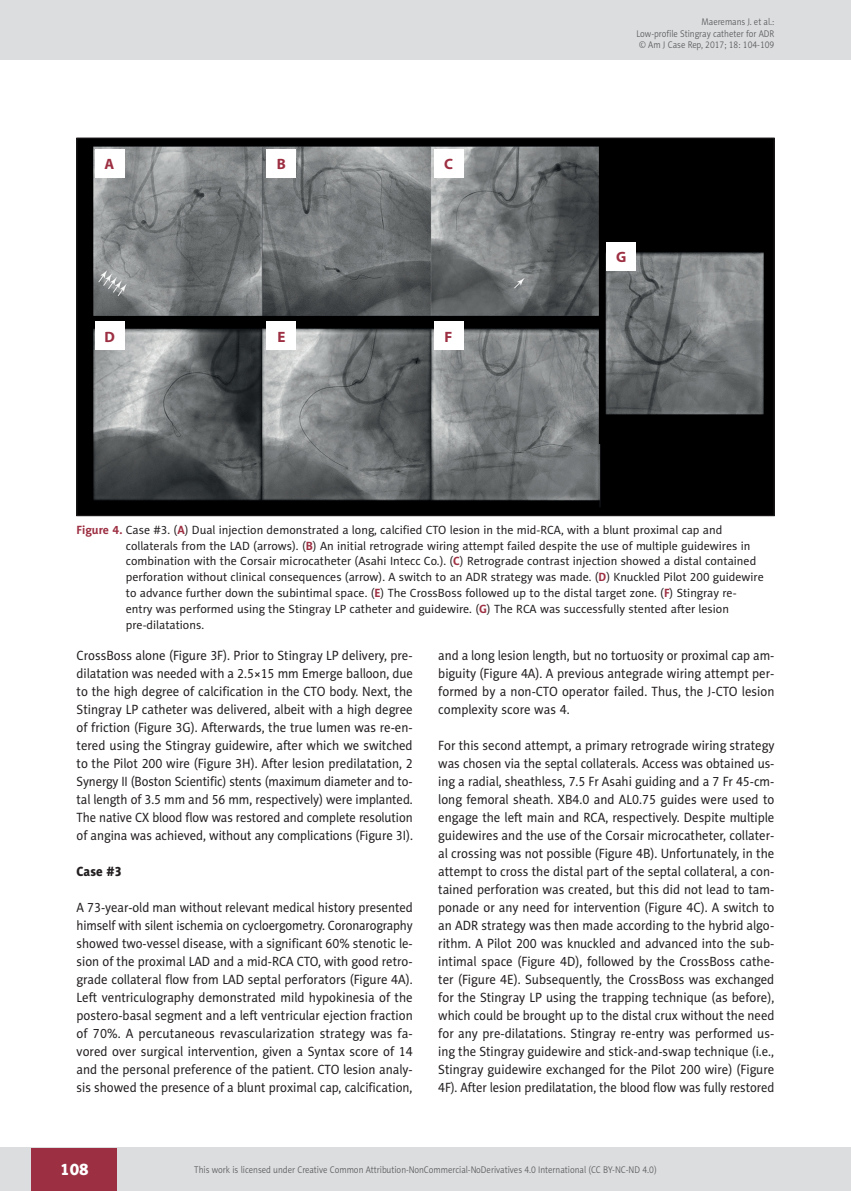
<style>
.page{position:relative;width:851px;height:1191px;background:#fff}
.page>*{position:absolute;margin:0;border:0;box-sizing:border-box;transform-origin:0 0}
.t1{font:16.5px "Naomi Sans EFN Heavy";color:#fff}
.t2{font:700 15px "Myriad Pro";color:#9d2f42}
.AJCR_Body{font:13.5px/18px "Naomi Sans EFN";letter-spacing:-.005em;color:#231f20;text-align:justify;scale:.95 1}
.AJCR_Body-2{font:13.5px/18px "Naomi Sans EFN";letter-spacing:-.005em;color:#231f20;text-align:justify;scale:.94 1}
.AJCR_Headline_2{font:13.5px "Naomi Sans EFN Heavy";color:#231f20;scale:.95 1}
.AJCR_Rycina_tytul{font:12px/15.8px "Naomi Sans EFN";color:#231f20}
.t3{font:9.75px/11.2px "Naomi Sans EFN Light";color:#57585a;text-align:justify;scale:.9 1}
.s1{font-weight:700;color:#9d2f42}
</style>
<div class="page">
<img style="left:79px;top:140px;width:693px;height:374px">
<div style="left:95px;top:150px;width:29px;height:28px;background:#fff"></div>
<div style="left:267px;top:322px;width:29px;height:28px;background:#fff"></div>
<div style="left:267px;top:150px;width:29px;height:28px;background:#fff"></div>
<div style="left:434px;top:322px;width:29px;height:28px;background:#fff"></div>
<div style="left:434px;top:150px;width:29px;height:28px;background:#fff"></div>
<div style="left:606px;top:242px;width:30px;height:28px;background:#fff"></div>
<div style="left:95px;top:322px;width:29px;height:28px;background:#fff"></div>
<div style="left:0;top:1148px;width:850px;height:43px;background:#dcdddf"></div>
<div style="left:32px;top:1147px;width:85px;height:43px;background:#9d2f42"></div>
<div style="left:0;top:0;width:850px;height:60px;background:#dcdddf"></div>
<hr style="left:850px;top:0;width:1px;height:60px;background:#dcdddf">
<p class="t2" style="left:105px;top:154px;width:11px">A</p>
<p class="t2" style="left:104px;top:327px;width:12px">D</p>
<p class="t2" style="left:277px;top:154px;width:11px">B</p>
<p class="t2" style="left:277px;top:327px;width:10px">E</p>
<p class="t2" style="left:444px;top:154px;width:10px">C</p>
<p class="t2" style="left:444px;top:327px;width:9px">F</p>
<p class="t3" style="left:636px;top:16px;width:155px;text-indent:65px">Maeremans J. et al.:<br>Low-profile Stingray catheter for ADR © Am J Case Rep, 2017; 18: 104-109</p>
<p class="t2" style="left:616px;top:247px;width:12px">G</p>
<p class="AJCR_Rycina_tytul" style="left:126px;top:522px;width:639px;text-indent:-49px"><span class="s1">Figure 4.</span> Case #3. (<span class="s1">A</span>) Dual injection demonstrated a long, calcified CTO lesion in the mid-RCA, with a blunt proximal cap and collaterals from the LAD (arrows). (<span class="s1">B</span>) An initial retrograde wiring attempt failed despite the use of multiple guidewires in combination with the Corsair microcatheter (Asahi Intecc Co.). (<span class="s1">C</span>) Retrograde contrast injection showed a distal contained perforation without clinical consequences (arrow). A switch to an ADR strategy was made. (<span class="s1">D</span>) Knuckled Pilot 200 guidewire to advance further down the subintimal space. (<span class="s1">E</span>) The CrossBoss followed up to the distal target zone. (<span class="s1">F</span>) Stingray re&shy;entry was performed using the Stingray LP catheter and guidewire. (<span class="s1">G</span>) The RCA was successfully stented after lesion pre-dilatations.</p>
<p class="AJCR_Body-2" style="left:438px;top:646px;width:359px">and a long lesion length, but no tortuosity or proximal cap am&shy;biguity (Figure 4A). A previous antegrade wiring attempt per&shy;formed by a non-CTO operator failed. Thus, the J-CTO lesion complexity score was 4.</p>
<p class="AJCR_Body" style="left:438px;top:736px;width:355px">For this second attempt, a primary retrograde wiring strategy was chosen via the septal collaterals. Access was obtained us&shy;ing a radial, sheathless, 7.5 Fr Asahi guiding and a 7 Fr 45-cm&shy;long femoral sheath. XB4.0 and AL0.75 guides were used to engage the left main and RCA, respectively. Despite multiple guidewires and the use of the Corsair microcatheter, collater&shy;al crossing was not possible (Figure 4B). Unfortunately, in the attempt to cross the distal part of the septal collateral, a con&shy;tained perforation was created, but this did not lead to tam&shy;ponade or any need for intervention (Figure 4C). A switch to an ADR strategy was then made according to the hybrid algo&shy;rithm. A Pilot 200 was knuckled and advanced into the sub&shy;intimal space (Figure 4D), followed by the CrossBoss cathe&shy;ter (Figure 4E). Subsequently, the CrossBoss was exchanged for the Stingray LP using the trapping technique (as before), which could be brought up to the distal crux without the need for any pre-dilatations. Stingray re-entry was performed us&shy;ing the Stingray guidewire and stick-and-swap technique (i.e., Stingray guidewire exchanged for the Pilot 200 wire) (Figure 4F). After lesion predilatation, the blood flow was fully restored</p>
<p class="AJCR_Body" style="left:77px;top:646px;width:355px">CrossBoss alone (Figure 3F). Prior to Stingray LP delivery, pre&shy;dilatation was needed with a 2.5×15 mm Emerge balloon, due to the high degree of calcification in the CTO body. Next, the Stingray LP catheter was delivered, albeit with a high degree of friction (Figure 3G). Afterwards, the true lumen was re-en&shy;tered using the Stingray guidewire, after which we switched to the Pilot 200 wire (Figure 3H). After lesion predilatation, 2<br>Synergy II (Boston Scientific) stents (maximum diameter and to&shy;tal length of 3.5 mm and 56 mm, respectively) were implanted.<br>The native CX blood flow was restored and complete resolution of angina was achieved, without any complications (Figure 3I).</p>
<p class="AJCR_Headline_2" style="left:77px;top:863px;width:49px">Case #3</p>
<p class="AJCR_Body-2" style="left:77px;top:898px;width:359px">A 73-year-old man without relevant medical history presented himself with silent ischemia on cycloergometry. Coronarography showed two-vessel disease, with a significant 60% stenotic le&shy;sion of the proximal LAD and a mid-RCA CTO, with good retro&shy;grade collateral flow from LAD septal perforators (Figure 4A).<br>Left ventriculography demonstrated mild hypokinesia of the postero-basal segment and a left ventricular ejection fraction of 70%. A percutaneous revascularization strategy was fa&shy;vored over surgical intervention, given a Syntax score of 14 and the personal preference of the patient. CTO lesion analy&shy;sis showed the presence of a blunt proximal cap, calcification,</p>
<p class="t1" style="left:60px;top:1159px;width:30px">108</p>
<p class="t3" style="left:194px;top:1164px;width:515px">This work is licensed under Creative Common Attribution-NonCommercial-NoDerivatives 4.0 International (CC BY-NC-ND 4.0)</p>
</div>
